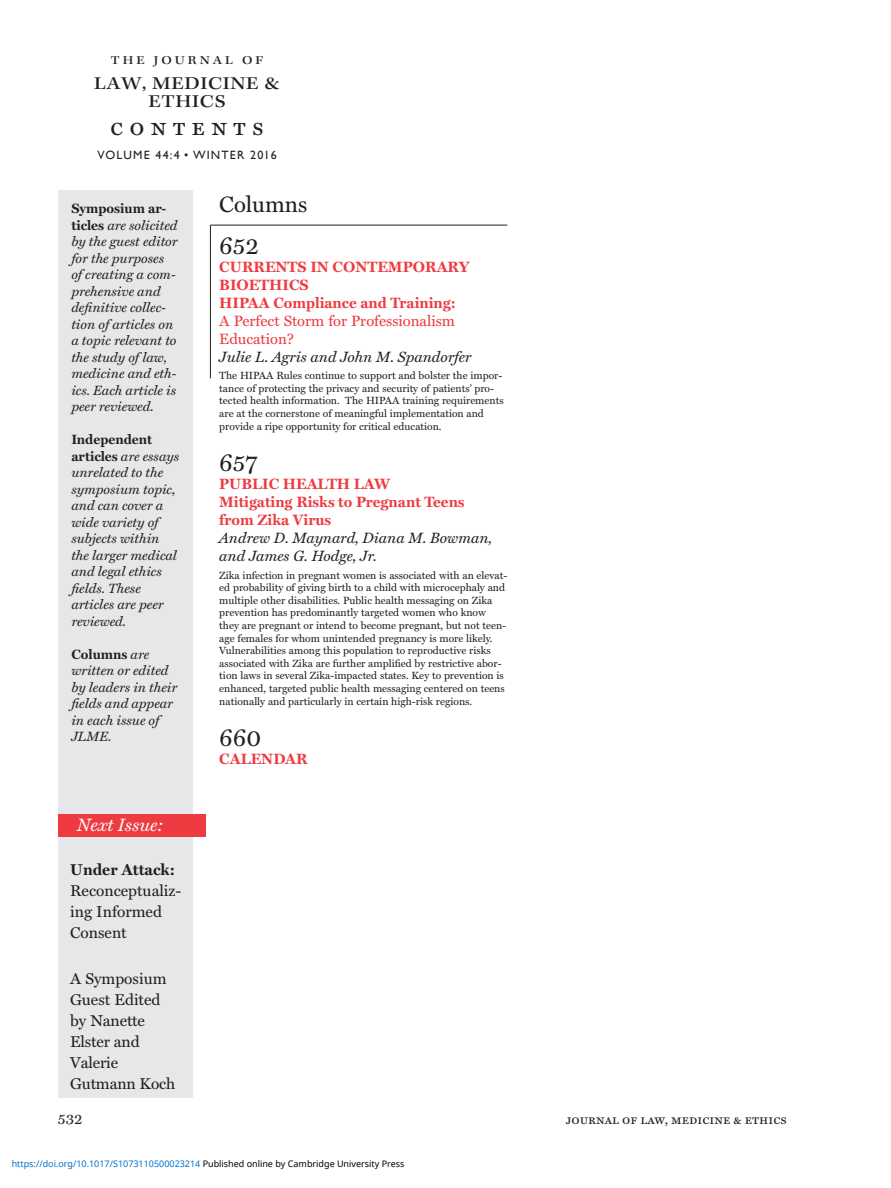
<style>
.page{position:relative;width:891px;height:1188px;background:#fff}
.page>*{position:absolute;margin:0;border:0;box-sizing:border-box;transform-origin:0 0}
.toc_body{font:24.75px "Miller Text Roman SC";letter-spacing:.25em;color:#231f20}
.toc_page{font:24px "Miller Text";color:#231f20}
.toc_head{font:22.5px "Miller Text";color:#231f20}
.toc_body-2{font:500 expanded 18px/18px "Kepler Std";letter-spacing:.035em;color:#231f20;text-align:center}
.body_text{font:italic 18px "Miller Text";color:#fff}
.toc_body-3{font:15.75px/21px "Miller Text";color:#231f20}
.toc_title{font:700 15px/18px "Miller Text";color:#ee3a41}
.toc_author{font:italic 15px/18px "Miller Text";color:#231f20}
.toc_title-2{font:15px/18px "Miller Text";color:#ee3a41;text-align:justify}
.t1{font:15px "Miller Text";color:#231f20}
.t2{font:italic 13.5px/16.5px "Miller Text";color:#231f20}
.t3{font:13.5px "Miller Text Roman SC";color:#231f20}
.t4{font:12px "Gill Sans";letter-spacing:.1em;color:#231f20}
.toc_body-4{font:500 expanded 12px "Kepler Std";letter-spacing:.25em;color:#231f20}
.toc_body-5{font:10.5px/12.6px "Miller Text";color:#231f20}
.t5{font:9px "Noto Sans";color:#0172cf}
.s1{font-weight:700}
.s2{font-weight:700;font-style:normal}
.s3{color:#000}
</style>
<div class="page">
<div style="left:58px;top:190px;width:135px;height:656px;background:#e6e7e9"></div>
<div style="left:58px;top:814px;width:147px;height:22px;background:#ee3a41"></div>
<hr style="left:210px;top:225px;width:1px;height:153px;background:#231f20">
<hr style="left:210px;top:225px;width:297px;height:1px;background:#231f20">
<div style="left:58px;top:845px;width:135px;height:253px;background:#e6e7e9"></div>
<p class="toc_body-4" style="left:111px;top:53px;width:154px">THE JOURNAL OF</p>
<p class="toc_body-2" style="left:94px;top:76px;width:187px">LAW, MEDICINE &amp;<br>ETHICS</p>
<p class="toc_body" style="left:110px;top:112px;width:155px">contents</p>
<p class="t4" style="left:97px;top:148px;width:181px">VOLUME 44:4 • WINTER 2016</p>
<p class="toc_head" style="left:219px;top:191px;width:90px">Columns</p>
<p class="toc_page" style="left:219px;top:232px;width:41px">652</p>
<p class="toc_title" style="left:219px;top:258px;width:252px">CURRENTS IN CONTEMPORARY<br>BIOETHICS</p>
<p class="toc_title-2" style="left:219px;top:294px;width:238px"><span class="s1">HIPAA Compliance and Training:<br></span>A Perfect Storm for Professionalism Education?</p>
<p class="toc_author" style="left:219px;top:348px;width:254px">Julie L. Agris and John M. Spandorfer</p>
<p class="toc_body-5" style="left:219px;top:369px;width:286px">The HIPAA Rules continue to support and bolster the impor&shy;tance of protecting the privacy and security of patients’ pro&shy;tected health information. The HIPAA training requirements are at the cornerstone of meaningful implementation and provide a ripe opportunity for critical education.</p>
<p class="toc_page" style="left:219px;top:449px;width:40px">657</p>
<p class="toc_title" style="left:219px;top:475px;width:173px">PUBLIC HEALTH LAW</p>
<p class="toc_title" style="left:219px;top:493px;width:247px">Mitigating Risks to Pregnant Teens from Zika Virus</p>
<p class="toc_author" style="left:219px;top:529px;width:274px">Andrew D. Maynard, Diana M. Bowman, and James G. Hodge, Jr.</p>
<p class="toc_body-5" style="left:219px;top:569px;width:290px">Zika infection in pregnant women is associated with an elevat&shy;ed probability of giving birth to a child with microcephaly and multiple other disabilities. Public health messaging on Zika prevention has predominantly targeted women who know they are pregnant or intend to become pregnant, but not teen&shy;age females for whom unintended pregnancy is more likely.<br>Vulnerabilities among this population to reproductive risks associated with Zika are further amplified by restrictive abor&shy;tion laws in several Zika-impacted states. Key to prevention is enhanced, targeted public health messaging centered on teens nationally and particularly in certain high-risk regions.</p>
<p class="toc_page" style="left:219px;top:724px;width:43px">660</p>
<p class="toc_title" style="left:219px;top:750px;width:90px">CALENDAR</p>
<p class="t2" style="left:71px;top:201px;width:108px"><span class="s2">Symposium ar&shy;ticles</span> are solicited by the guest editor for the purposes of creating a com&shy;prehensive and definitive collec&shy;tion of articles on a topic relevant to the study of law, medicine and eth&shy;ics. Each article is peer reviewed.</p>
<p class="t2" style="left:71px;top:432px;width:109px"><span class="s2">Independent articles</span> are essays unrelated to the symposium topic, and can cover a wide variety of subjects within the larger medical and legal ethics fields. These articles are peer reviewed.</p>
<p class="t2" style="left:71px;top:646px;width:107px"><span class="s2">Columns</span> are written or edited by leaders in their fields and appear in each issue of<br>JLME.</p>
<p class="body_text" style="left:77px;top:814px;width:88px">Next Issue:</p>
<p class="toc_body-3" style="left:70px;top:859px;width:113px"><span class="s1">Under Attack:<br></span>Reconceptualiz&shy;ing Informed<br>Consent</p>
<p class="toc_body-3" style="left:70px;top:968px;width:107px">A Symposium<br>Guest Edited by Nanette<br>Elster and<br>Valerie<br>Gutmann Koch</p>
<p class="t1" style="left:58px;top:1109px;width:26px">532</p>
<p class="t3" style="left:566px;top:1111px;width:223px">journal of law, medicine &amp; ethics</p>
<p class="t5" style="left:12px;top:1157px;width:394px">https://doi.org/10.1017/S1073110500023214 <span class="s3">Published online by Cambridge University Press</span></p>
</div>
